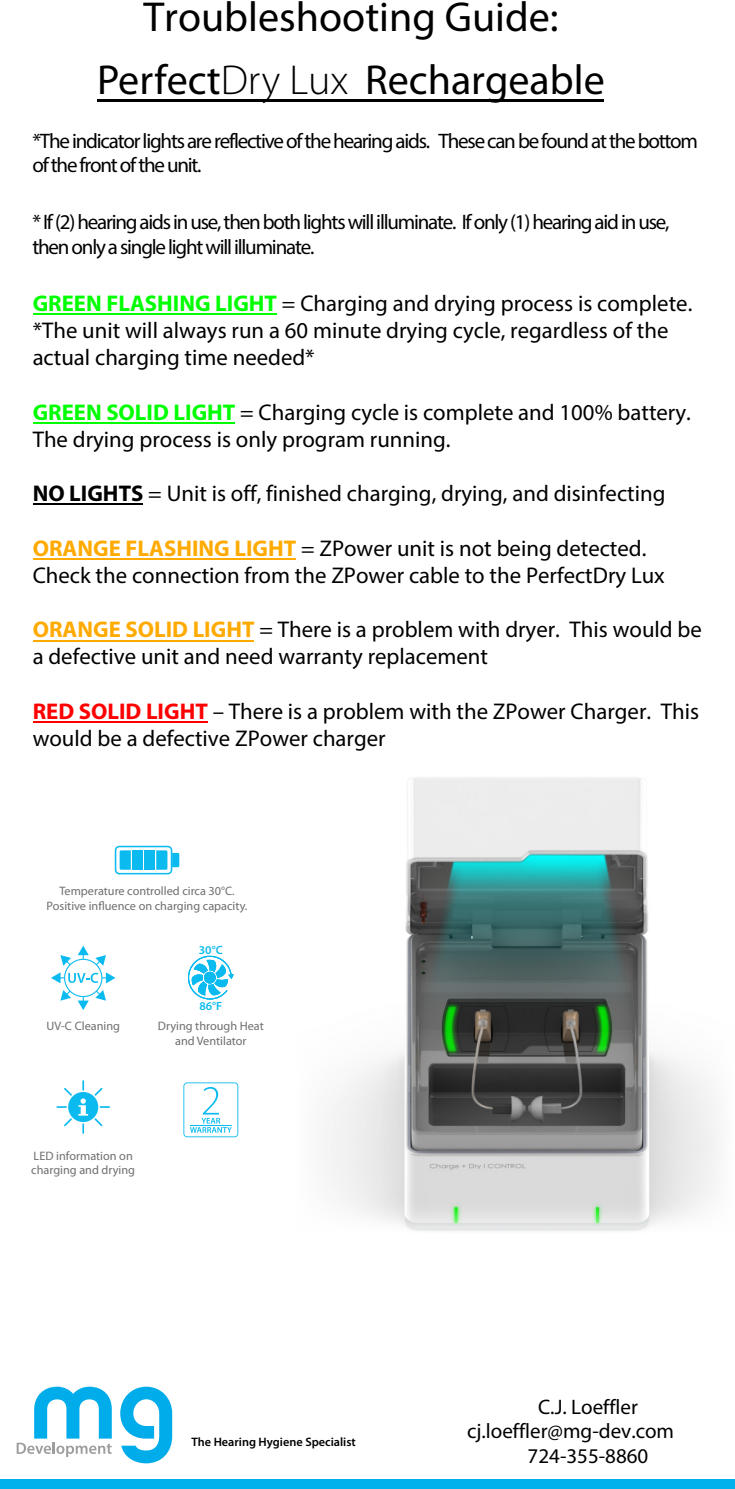
<style>
.page{position:relative;width:735px;height:1489px;background:#fff}
.page>*{position:absolute;margin:0;border:0;box-sizing:border-box;transform-origin:0 0}
.t1{font:42px/63.4px "Myriad Pro";color:#000;text-align:center}
.t2{font:22.75px/26.9px "Myriad Pro";color:#000}
.t3{font:21px/24.3px "Myriad Pro";letter-spacing:-.06em;color:#000}
.t4{font:21px "Myriad Pro";color:#000}
.t5{font:12.25px/14.7px "Myriad Pro";color:#706f6f;text-align:center}
.t6{font:600 12.25px "Myriad Pro";color:#000}
.t7{font:600 12.08px "Myriad Pro";color:#0bbbef}
.s1{font-weight:300}
.s2{font-weight:700;color:#0f0}
.s3{font-weight:700}
.s4{font-weight:700;color:#fa0}
.s5{font-weight:700;color:#f00}
</style>
<div class="page">
<svg style="left:17px;top:1386px;width:95px;height:70px"></svg>
<svg style="left:120px;top:1386px;width:52px;height:77px"></svg>
<div style="left:0;top:1478px;width:734px;height:10px;background:#00b1eb"></div>
<hr style="left:188px;top:955px;width:45px;height:1px;background:#0bbbef">
<hr style="left:188px;top:956px;width:45px;height:1px;background:#0bbbef">
<hr style="left:188px;top:957px;width:45px;height:1px;background:#0bbbef">
<hr style="left:188px;top:958px;width:45px;height:1px;background:#0bbbef">
<hr style="left:188px;top:959px;width:45px;height:1px;background:#0bbbef">
<hr style="left:188px;top:960px;width:45px;height:1px;background:#0bbbef">
<hr style="left:188px;top:961px;width:45px;height:1px;background:#0bbbef">
<hr style="left:188px;top:962px;width:45px;height:1px;background:#0bbbef">
<hr style="left:188px;top:963px;width:45px;height:1px;background:#0bbbef">
<hr style="left:188px;top:964px;width:45px;height:1px;background:#0bbbef">
<hr style="left:188px;top:965px;width:45px;height:1px;background:#0bbbef">
<hr style="left:188px;top:966px;width:45px;height:1px;background:#0bbbef">
<hr style="left:188px;top:967px;width:45px;height:1px;background:#0bbbef">
<hr style="left:188px;top:968px;width:45px;height:1px;background:#0bbbef">
<hr style="left:188px;top:969px;width:45px;height:1px;background:#0bbbef">
<hr style="left:188px;top:970px;width:45px;height:1px;background:#0bbbef">
<hr style="left:188px;top:971px;width:45px;height:1px;background:#0bbbef">
<hr style="left:188px;top:972px;width:45px;height:1px;background:#0bbbef">
<hr style="left:188px;top:973px;width:45px;height:1px;background:#0bbbef">
<hr style="left:188px;top:974px;width:45px;height:1px;background:#0bbbef">
<hr style="left:188px;top:975px;width:45px;height:1px;background:#0bbbef">
<hr style="left:188px;top:976px;width:45px;height:1px;background:#0bbbef">
<hr style="left:188px;top:977px;width:45px;height:1px;background:#0bbbef">
<hr style="left:188px;top:978px;width:45px;height:1px;background:#0bbbef">
<hr style="left:188px;top:979px;width:45px;height:1px;background:#0bbbef">
<hr style="left:188px;top:980px;width:45px;height:1px;background:#0bbbef">
<hr style="left:188px;top:981px;width:45px;height:1px;background:#0bbbef">
<hr style="left:188px;top:982px;width:45px;height:1px;background:#0bbbef">
<hr style="left:188px;top:983px;width:45px;height:1px;background:#0bbbef">
<hr style="left:188px;top:984px;width:45px;height:1px;background:#0bbbef">
<hr style="left:188px;top:985px;width:45px;height:1px;background:#0bbbef">
<hr style="left:188px;top:986px;width:45px;height:1px;background:#0bbbef">
<hr style="left:188px;top:987px;width:45px;height:1px;background:#0bbbef">
<hr style="left:188px;top:988px;width:45px;height:1px;background:#0bbbef">
<hr style="left:188px;top:989px;width:45px;height:1px;background:#0bbbef">
<hr style="left:188px;top:990px;width:45px;height:1px;background:#0bbbef">
<hr style="left:188px;top:991px;width:45px;height:1px;background:#0bbbef">
<hr style="left:188px;top:992px;width:45px;height:1px;background:#0bbbef">
<hr style="left:188px;top:993px;width:45px;height:1px;background:#0bbbef">
<hr style="left:188px;top:994px;width:45px;height:1px;background:#0bbbef">
<hr style="left:188px;top:995px;width:45px;height:1px;background:#0bbbef">
<hr style="left:188px;top:996px;width:45px;height:1px;background:#0bbbef">
<hr style="left:188px;top:997px;width:45px;height:1px;background:#0bbbef">
<hr style="left:188px;top:998px;width:45px;height:1px;background:#0bbbef">
<hr style="left:188px;top:999px;width:45px;height:1px;background:#0bbbef">
<svg style="left:94px;top:1087px;width:9px;height:9px"></svg>
<svg style="left:82px;top:1080px;width:2px;height:10px"></svg>
<svg style="left:64px;top:1088px;width:8px;height:8px"></svg>
<svg style="left:64px;top:1118px;width:8px;height:8px"></svg>
<svg style="left:82px;top:1123px;width:2px;height:10px"></svg>
<svg style="left:94px;top:1117px;width:9px;height:9px"></svg>
<div style="left:68px;top:1091px;width:30px;height:30px;background:#0bbbef;border-radius:50%"></div>
<svg style="left:78px;top:1098px;width:10px;height:17px"></svg>
<svg style="left:51px;top:945px;width:64px;height:65px"></svg>
<div style="left:115px;top:845px;width:57px;height:29px;border:2px solid #0bbbef;border-radius:4px"></div>
<svg style="left:156px;top:850px;width:23px;height:19px"></svg>
<div style="left:144px;top:850px;width:11px;height:19px;background:#0bbbef"></div>
<div style="left:132px;top:850px;width:11px;height:19px;background:#0bbbef"></div>
<svg style="left:120px;top:850px;width:11px;height:19px"></svg>
<svg style="left:183px;top:1082px;width:55px;height:55px"></svg>
<hr style="left:190px;top:1125px;width:42px;height:1px;background:#0bbbef">
<img style="left:326px;top:777px;width:391px;height:454px">
<hr style="left:97px;top:99px;width:507px;height:2px;background:#000">
<hr style="left:33px;top:721px;width:174px;height:1px;background:#f00">
<hr style="left:33px;top:640px;width:221px;height:1px;background:#fa0">
<hr style="left:33px;top:558px;width:262px;height:1px;background:#fa0">
<hr style="left:33px;top:504px;width:110px;height:1px;background:#000">
<hr style="left:33px;top:422px;width:202px;height:1px;background:#0f0">
<hr style="left:33px;top:313px;width:243px;height:1px;background:#0f0">
<h1 class="t1" style="left:97px;top:-16px;width:509px">Troubleshooting Guide:<br>Perfect<span class="s1">Dry Lux</span> Rechargeable</h1>
<p class="t3" style="left:32px;top:128px;width:666px">*The indicator lights are reflective of the hearing aids. These can be found at the bottom of the front of the unit.</p>
<p class="t3" style="left:32px;top:208px;width:638px;line-height:25.2px">* If (2) hearing aids in use, thenboth lights will illuminate. If only(1) hearing aid in use, then onlya single light will illuminate.</p>
<p class="t2" style="left:33px;top:289px;width:660px"><span class="s2">GREEN FLASHING LIGHT</span> = Charging and drying process is complete. *The unit will always run a 60 minute drying cycle, regardless of the actual charging time needed*</p>
<p class="t2" style="left:33px;top:398px;width:659px"><span class="s2">GREEN SOLID LIGHT</span> = Charging cycle is complete and 100% battery.<br>The drying process is only program running.</p>
<p class="t2" style="left:33px;top:479px;width:634px"><span class="s3">NO LIGHTS</span> = Unit is off, finished charging, drying, and disinfecting</p>
<p class="t2" style="left:33px;top:534px;width:633px"><span class="s4">ORANGE FLASHING LIGHT</span> = ZPower unit is not being detected.<br>Check the connection from the ZPower cable to the PerfectDry Lux</p>
<p class="t2" style="left:33px;top:616px;width:670px"><span class="s4">ORANGE SOLID LIGHT</span> = There is a problem with dryer. This would be a defective unit and need warranty replacement</p>
<p class="t2" style="left:33px;top:697px;width:667px"><span class="s5">RED SOLID LIGHT</span> – There is a problem with the ZPower Charger. This would be a defective ZPower charger</p>
<p class="t5" style="left:47px;top:883px;width:202px">Temperature controlled circa 30°C.<br>Positive influence on charging capacity.</p>
<p class="t7" style="left:199px;top:942px;width:25px">30°C</p>
<p class="t5" style="left:46px;top:1018px;width:75px">UV-C Cleaning</p>
<p class="t7" style="left:199px;top:998px;width:25px">86°F</p>
<p class="t5" style="left:158px;top:1018px;width:107px">Drying through Heat and Ventilator</p>
<p class="t5" style="left:31px;top:1147px;width:105px;text-align:left">LED information on charging and drying</p>
<p class="t6" style="left:191px;top:1433px;width:166px">The Hearing Hygiene Specialist</p>
<p class="t4" style="left:538px;top:1394px;width:101px">C.J. Loeffler</p>
<p class="t4" style="left:467px;top:1418px;width:208px">cj.loeffler@mg-dev.com</p>
<p class="t4" style="left:527px;top:1443px;width:122px">724-355-8860</p>
</div>
